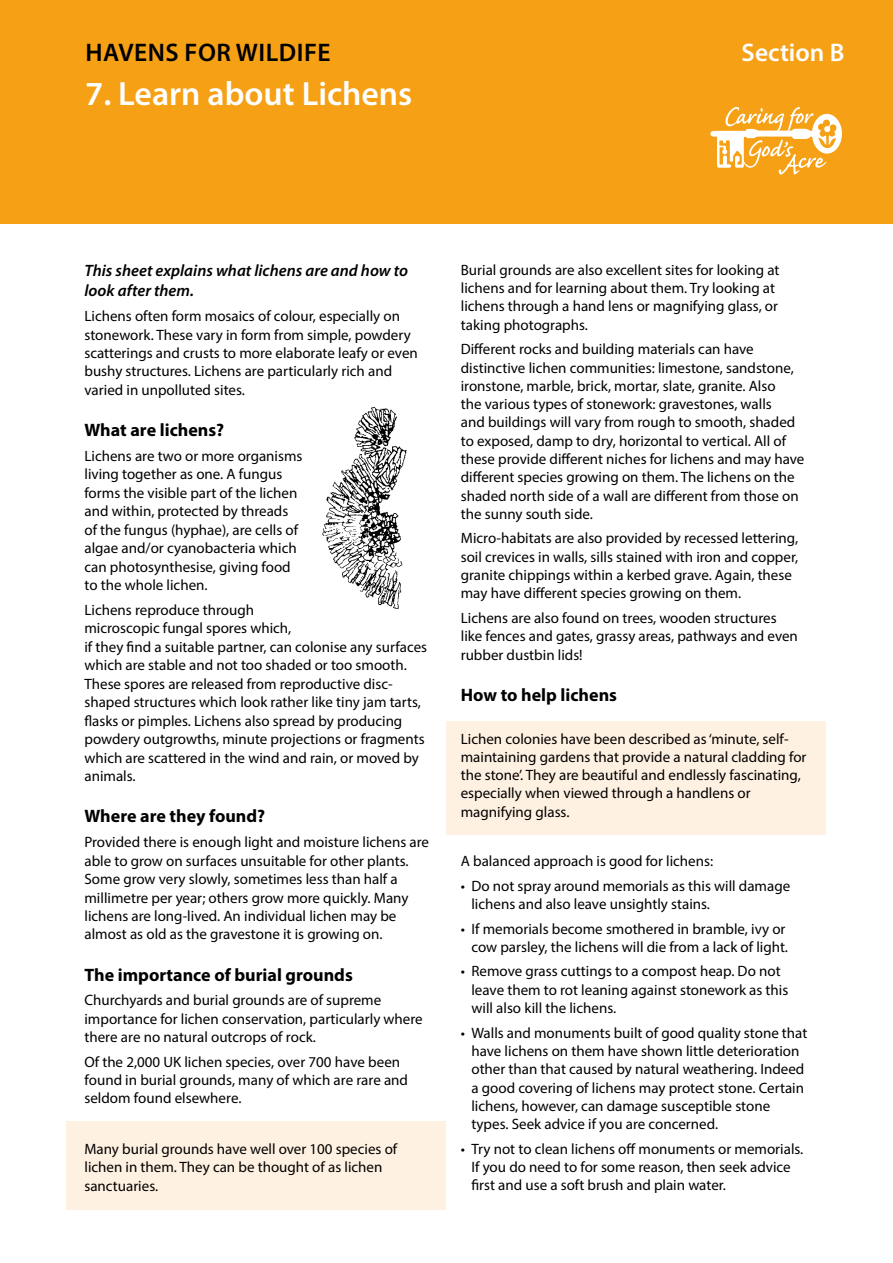
<style>
.page{position:relative;width:893px;height:1263px;background:#fff}
.page>*{position:absolute;margin:0;border:0;box-sizing:border-box;transform-origin:0 0}
.t1{font:600 33.75px "Myriad Pro";color:#fff}
.t2{font:600 25.5px "Myriad Pro";letter-spacing:.02em;color:#000}
.t3{font:600 25.5px "Myriad Pro";color:#fff}
.t4{font:700 18px "Myriad Pro";color:#000}
.t5{font:italic 600 16.5px/20.2px "Myriad Pro";color:#000}
.t6{font:15px/18.3px "Myriad Pro";color:#000}
</style>
<div class="page">
<div style="left:0;top:0;width:893px;height:223px;background:#f6a015"></div>
<svg style="left:710px;top:107px;width:132px;height:68px"></svg>
<div style="left:67px;top:1121px;width:379px;height:89px;background:#fff1e1"></div>
<div style="left:447px;top:721px;width:379px;height:113px;background:#fff1e1"></div>
<img style="left:322px;top:407px;width:85px;height:202px">
<h2 class="t2" style="left:85px;top:36px;width:247px">HAVENS FOR WILDIFE</h2>
<h2 class="t3" style="left:742px;top:36px;width:104px">Section B</h2>
<h1 class="t1" style="left:85px;top:73px;width:329px">7. Learn about Lichens</h1>
<p class="t5" style="left:84px;top:260px;width:325px">This sheet explains what lichens are and how to look after them.</p>
<p class="t6" style="left:84px;top:307px;width:335px">Lichens often form mosaics of colour, especially on stonework. These vary in form from simple, powdery scatterings and crusts to more elaborate leafy or even bushy structures. Lichens are particularly rich and varied in unpolluted sites.</p>
<p class="t4" style="left:84px;top:418px;width:141px">What are lichens?</p>
<p class="t6" style="left:84px;top:446px;width:220px">Lichens are two or more organisms living together as one. A fungus forms the visible part of the lichen and within, protected by threads of the fungus (hyphae), are cells of algae and/or cyanobacteria which can photosynthesise, giving food to the whole lichen.</p>
<p class="t6" style="left:84px;top:600px;width:344px">Lichens reproduce through<br>microscopic fungal spores which,<br>if they find a suitable partner, can colonise any surfaces which are stable and not too shaded or too smooth.<br>These spores are released from reproductive disc&shy;shaped structures which look rather like tiny jam tarts, flasks or pimples. Lichens also spread by producing powdery outgrowths, minute projections or fragments which are scattered in the wind and rain, or moved by animals.</p>
<p class="t4" style="left:84px;top:804px;width:182px">Where are they found?</p>
<p class="t6" style="left:84px;top:833px;width:346px">Provided there is enough light and moisture lichens are able to grow on surfaces unsuitable for other plants.<br>Some grow very slowly, sometimes less than half a millimetre per year; others grow more quickly. Many lichens are long-lived. An individual lichen may be almost as old as the gravestone it is growing on.</p>
<p class="t4" style="left:84px;top:963px;width:270px">The importance of burial grounds</p>
<p class="t6" style="left:84px;top:991px;width:340px">Churchyards and burial grounds are of supreme importance for lichen conservation, particularly where there are no natural outcrops of rock.</p>
<p class="t6" style="left:84px;top:1052px;width:325px">Of the 2,000 UK lichen species, over 700 have been found in burial grounds, many of which are rare and seldom found elsewhere.</p>
<p class="t6" style="left:84px;top:1139px;width:314px">Many burial grounds have well over 100 species of lichen in them. They can be thought of as lichen sanctuaries.</p>
<p class="t6" style="left:461px;top:260px;width:320px">Burial grounds are also excellent sites for looking at lichens and for learning about them. Try looking at lichens through a hand lens or magnifying glass, or taking photographs.</p>
<p class="t6" style="left:461px;top:340px;width:345px">Different rocks and building materials can have distinctive lichen communities: limestone, sandstone, ironstone, marble, brick, mortar, slate, granite. Also<br>the various types of stonework: gravestones, walls<br>and buildings will vary from rough to smooth, shaded to exposed, damp to dry, horizontal to vertical. All of these provide different niches for lichens and may have different species growing on them. The lichens on the shaded north side of a wall are different from those on the sunny south side.</p>
<p class="t6" style="left:461px;top:529px;width:339px">Micro-habitats are also provided by recessed lettering, soil crevices in walls, sills stained with iron and copper, granite chippings within a kerbed grave. Again, these may have different species growing on them.</p>
<p class="t6" style="left:461px;top:608px;width:339px">Lichens are also found on trees, wooden structures like fences and gates, grassy areas, pathways and even rubber dustbin lids!</p>
<p class="t4" style="left:461px;top:683px;width:158px">How to help lichens</p>
<p class="t6" style="left:461px;top:729px;width:347px">Lichen colonies have been described as ‘minute, self&shy;maintaining gardens that provide a natural cladding for the stone’. They are beautiful and endlessly fascinating, especially when viewed through a handlens or magnifying glass.</p>
<p class="t6" style="left:461px;top:851px;width:254px">A balanced approach is good for lichens:</p>
<p class="t6" style="left:471px;top:876px;width:320px;text-indent:-11px">• Do not spray around memorials as this will damage lichens and also leave unsightly stains.</p>
<p class="t6" style="left:461px;top:919px;width:329px;text-align:right">• If memorials become smothered in bramble, ivy or cow parsley, the lichens will die from a lack of light.</p>
<p class="t6" style="left:471px;top:962px;width:318px;text-indent:-11px">• Remove grass cuttings to a compost heap. Do not leave them to rot leaning against stonework as this will also kill the lichens.</p>
<p class="t6" style="left:471px;top:1023px;width:337px;text-indent:-11px">• Walls and monuments built of good quality stone that have lichens on them have shown little deterioration other than that caused by natural weathering. Indeed a good covering of lichens may protect stone. Certain lichens, however, can damage susceptible stone types. Seek advice if you are concerned.</p>
<p class="t6" style="left:471px;top:1139px;width:333px;text-indent:-11px">• Try not to clean lichens off monuments or memorials.<br>If you do need to for some reason, then seek advice first and use a soft brush and plain water.</p>
</div>
